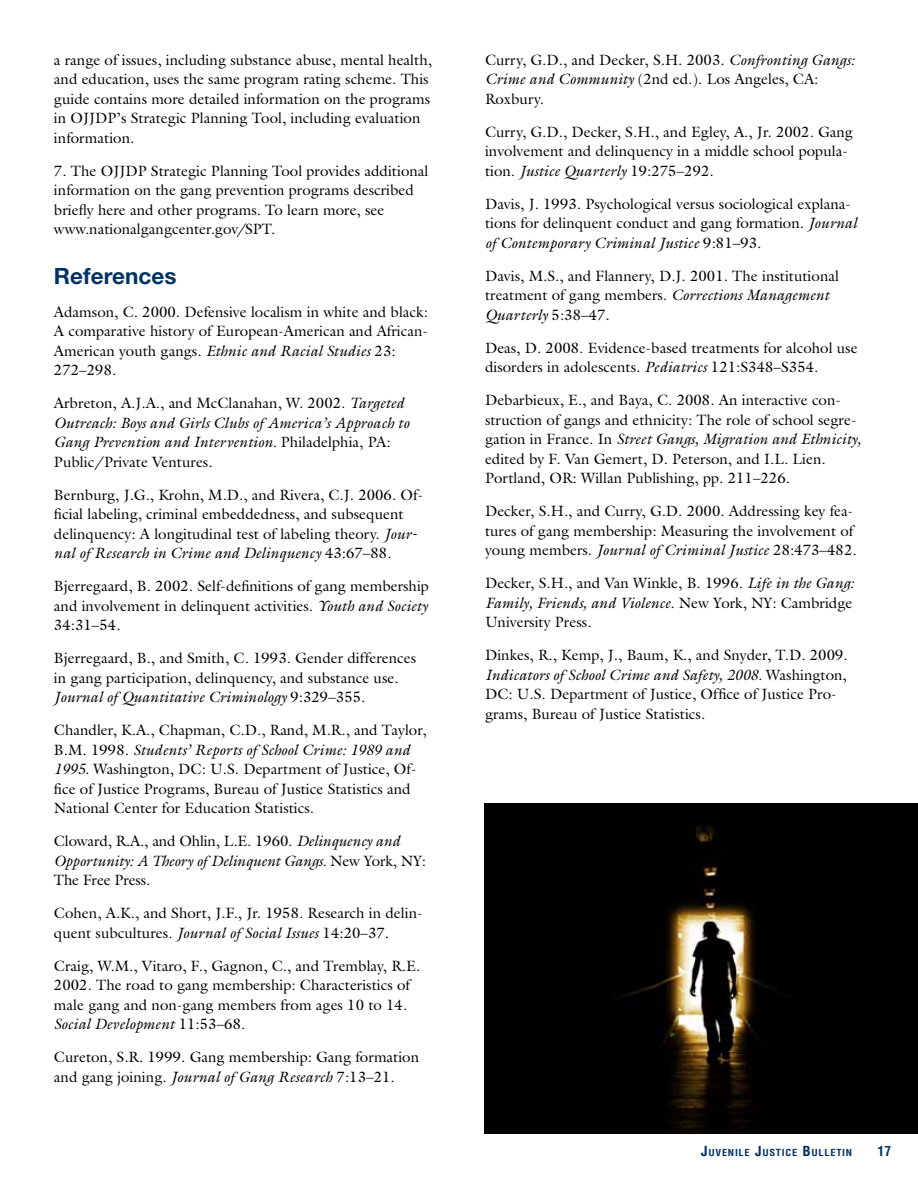
<style>
.page{position:relative;width:918px;height:1188px;background:#fff}
.page>*{position:absolute;margin:0;border:0;box-sizing:border-box;transform-origin:0 0}
.t1{font:700 22.5px "Helvetica Neue LT Std";letter-spacing:.005em;color:#003263}
.t2{font:15px/19.5px "Galliard Std";color:#000}
.t3{font:italic 15px/19.5px "Galliard Std";color:#000}
.t4{font:700 condensed 13.5px "Helvetica LT Std";color:#003263}
.t5{font:700 condensed 9.45px "Helvetica LT Std";letter-spacing:.07em;color:#003263;scale:1.1 1}
.s1{font-style:italic}
.s2{font-style:normal}
.s3{font-size:13.5px}
</style>
<div class="page">
<img style="left:485px;top:804px;width:433px;height:330px">
<p class="t2" style="left:54px;top:50px;width:379px">a range of issues, including substance abuse, mental health, and education, uses the same program rating scheme. This guide contains more detailed information on the programs in OJJDP’s Strategic Planning Tool, including evaluation information.</p>
<p class="t2" style="left:54px;top:161px;width:376px">7. The OJJDP Strategic Planning Tool provides additional information on the gang prevention programs described briefly here and other programs. To learn more, see www.nationalgangcenter.gov/SPT.</p>
<h1 class="t1" style="left:54px;top:262px;width:124px">References</h1>
<p class="t2" style="left:54px;top:302px;width:375px">Adamson, C. 2000. Defensive localism in white and black:<br>A comparative history of European-American and African-American youth gangs. <span class="s1">Ethnic and Racial Studies</span> 23:<br>272–298.</p>
<p class="t3" style="left:54px;top:393px;width:357px"><span class="s2">Arbreton, A.J.A., and McClanahan, W. 2002.</span> Targeted Outreach: Boys and Girls Clubs of America’s Approach to Gang Prevention and Intervention. <span class="s2">Philadelphia, PA:<br>Public/Private Ventures.</span></p>
<p class="t2" style="left:54px;top:485px;width:371px">Bernburg, J.G., Krohn, M.D., and Rivera, C.J. 2006. Of&shy;ficial labeling, criminal embeddedness, and subsequent delinquency: A longitudinal test of labeling theory. <span class="s1">Jour&shy;nal of Research in Crime and Delinquency</span> 43:67–88.</p>
<p class="t2" style="left:54px;top:576px;width:377px;text-align:justify">Bjerregaard, B. 2002. Self-definitions of gang membership and involvement in delinquent activities. <span class="s1">Youth and Society </span>34:31–54.</p>
<p class="t2" style="left:54px;top:648px;width:364px">Bjerregaard, B., and Smith, C. 1993. Gender differences in gang participation, delinquency, and substance use.<br><span class="s1">Journal of Quantitative Criminology</span> 9:329–355.</p>
<p class="t2" style="left:54px;top:720px;width:374px">Chandler, K.A., Chapman, C.D., Rand, M.R., and Taylor, B.M. 1998. <span class="s1">Students’ Reports of School Crime: 1989 and 1995.</span> Washington, DC: U.S. Department of Justice, Of&shy;fice of Justice Programs, Bureau of Justice Statistics and National Center for Education Statistics.</p>
<p class="t2" style="left:54px;top:831px;width:373px">Cloward, R.A., and Ohlin, L.E. 1960. <span class="s1">Delinquency and<br>Opportunity: A Theory of Delinquent Gangs.</span> New York, NY:<br>The Free Press.</p>
<p class="t2" style="left:54px;top:903px;width:370px">Cohen, A.K., and Short, J.F., Jr. 1958. Research in delin&shy;quent subcultures. <span class="s1">Journal of Social Issues</span> 14:20–37.</p>
<p class="t2" style="left:54px;top:956px;width:368px">Craig, W.M., Vitaro, F., Gagnon, C., and Tremblay, R.E.<br>2002. The road to gang membership: Characteristics of male gang and non-gang members from ages 10 to 14.<br><span class="s1">Social Development</span> 11:53–68.</p>
<p class="t2" style="left:54px;top:1047px;width:367px">Cureton, S.R. 1999. Gang membership: Gang formation and gang joining. <span class="s1">Journal of Gang Research</span> 7:13–21.</p>
<p class="t2" style="left:485px;top:50px;width:371px">Curry, G.D., and Decker, S.H. 2003. <span class="s1">Confronting Gangs:<br>Crime and Community</span> (2nd ed.). Los Angeles, CA:<br>Roxbury.</p>
<p class="t2" style="left:485px;top:122px;width:370px">Curry, G.D., Decker, S.H., and Egley, A., Jr. 2002. Gang involvement and delinquency in a middle school popula&shy;tion. <span class="s1">Justice Quarterly</span> 19:275–292.</p>
<p class="t2" style="left:485px;top:194px;width:373px">Davis, J. 1993. Psychological versus sociological explana&shy;tions for delinquent conduct and gang formation. <span class="s1">Journal of Contemporary Criminal Justice</span> 9:81–93.</p>
<p class="t2" style="left:485px;top:266px;width:355px">Davis, M.S., and Flannery, D.J. 2001. The institutional treatment of gang members. <span class="s1">Corrections Management<br>Quarterly</span> 5:38–47.</p>
<p class="t2" style="left:485px;top:338px;width:374px">Deas, D. 2008. Evidence-based treatments for alcohol use disorders in adolescents. <span class="s1">Pediatrics</span> 121:S348–S354.</p>
<p class="t2" style="left:485px;top:390px;width:378px">Debarbieux, E., and Baya, C. 2008. An interactive con&shy;struction of gangs and ethnicity: The role of school segre&shy;gation in France. In <span class="s1">Street Gangs, Migration and Ethnicity, </span>edited by F. Van Gemert, D. Peterson, and I.L. Lien.<br>Portland, OR: Willan Publishing, pp. 211–226.</p>
<p class="t2" style="left:485px;top:501px;width:373px">Decker, S.H., and Curry, G.D. 2000. Addressing key fea&shy;tures of gang membership: Measuring the involvement of young members. <span class="s1">Journal of Criminal Justice</span> 28:473–482.</p>
<p class="t2" style="left:485px;top:573px;width:371px;text-align:justify">Decker, S.H., and Van Winkle, B. 1996. <span class="s1">Life in the Gang:<br>Family, Friends, and Violence.</span> New York, NY: Cambridge University Press.</p>
<p class="t2" style="left:485px;top:645px;width:364px">Dinkes, R., Kemp, J., Baum, K., and Snyder, T.D. 2009.<br><span class="s1">Indicators of School Crime and Safety, 2008.</span> Washington, DC: U.S. Department of Justice, Office of Justice Pro&shy;grams, Bureau of Justice Statistics.</p>
<p class="t5" style="left:701px;top:1146px;width:139px"><span class="s3">J</span>UVENILE <span class="s3">J</span>USTICE <span class="s3">B</span>ULLETIN</p>
<p class="t4" style="left:877px;top:1142px;width:15px">17</p>
</div>
